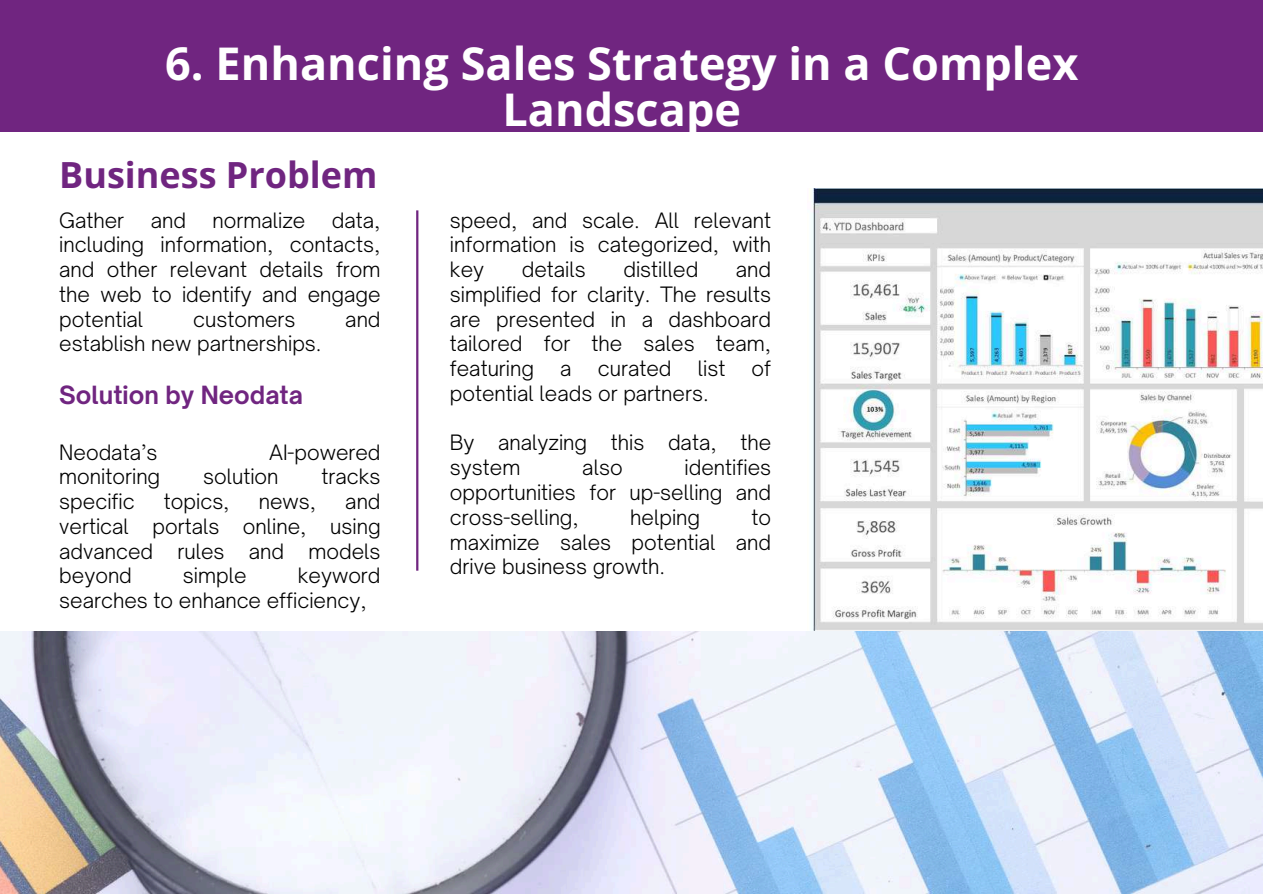
<style>
.page{position:relative;width:1263px;height:894px;background:#fff}
.page>*{position:absolute;margin:0;border:0;box-sizing:border-box;transform-origin:0 0}
.t1{font:700 45px/46.2px "Open Sans";color:#fff;text-align:center}
.t2{font:700 36px "Open Sans";color:#702580}
.t3{font:700 24px "Open Sauce One";color:#702580}
.t4{font:300 20.25px/24.8px "Open Sauce One";color:#000;text-align:justify}
</style>
<div class="page">
<div style="left:0;top:0;width:1263px;height:132px;background:#702580"></div>
<img style="left:0;top:631px;width:1263px;height:262px">
<hr style="left:416px;top:210px;width:2px;height:360px;background:#702580">
<img style="left:813px;top:188px;width:450px;height:442px">
<h1 class="t1" style="left:165px;top:39px;width:915px">6. Enhancing Sales Strategy in a Complex<br>Landscape</h1>
<h2 class="t2" style="left:59px;top:149px;width:320px">Business Problem</h2>
<p class="t4" style="left:59px;top:207px;width:67px">Gather</p>
<p class="t4" style="left:151px;top:207px;width:37px">and</p>
<p class="t4" style="left:213px;top:207px;width:94px">normalize</p>
<p class="t4" style="left:59px;top:207px;width:323px;text-indent:273px">data, including information, contacts, and other relevant details from the web to identify and engage potential</p>
<p class="t4" style="left:193px;top:306px;width:104px">customers</p>
<p class="t4" style="left:345px;top:306px;width:37px">and</p>
<p class="t4" style="left:59px;top:331px;width:264px">establish new partnerships.</p>
<p class="t3" style="left:59px;top:380px;width:245px">Solution by Neodata</p>
<p class="t4" style="left:59px;top:439px;width:100px">Neodata’s</p>
<p class="t4" style="left:269px;top:439px;width:113px">AI-powered</p>
<p class="t4" style="left:59px;top:464px;width:102px">monitoring</p>
<p class="t4" style="left:203px;top:464px;width:77px">solution</p>
<p class="t4" style="left:321px;top:464px;width:61px">tracks</p>
<p class="t4" style="left:59px;top:489px;width:77px">specific</p>
<p class="t4" style="left:164px;top:489px;width:67px">topics,</p>
<p class="t4" style="left:259px;top:489px;width:59px">news,</p>
<p class="t4" style="left:59px;top:489px;width:323px;text-indent:286px">and vertical portals online, using advanced rules and models beyond</p>
<p class="t4" style="left:183px;top:563px;width:65px">simple</p>
<p class="t4" style="left:59px;top:563px;width:323px;text-indent:238px">keyword searches to enhance efficiency,</p>
<p class="t4" style="left:450px;top:207px;width:323px">speed, and scale. All relevant information is categorized, with key</p>
<p class="t4" style="left:522px;top:257px;width:66px">details</p>
<p class="t4" style="left:623px;top:257px;width:76px">distilled</p>
<p class="t4" style="left:450px;top:257px;width:323px;text-indent:286px">and simplified for clarity. The results are presented in a dashboard tailored for the sales team, featuring</p>
<p class="t4" style="left:560px;top:356px;width:13px">a</p>
<p class="t4" style="left:598px;top:356px;width:75px">curated</p>
<p class="t4" style="left:698px;top:356px;width:29px">list</p>
<p class="t4" style="left:752px;top:356px;width:21px">of</p>
<p class="t4" style="left:450px;top:381px;width:260px">potential leads or partners.</p>
<p class="t4" style="left:450px;top:430px;width:323px">By analyzing this data, the system</p>
<p class="t4" style="left:450px;top:455px;width:323px;text-indent:235px">identifies opportunities for up-selling and cross-selling,</p>
<p class="t4" style="left:582px;top:455px;width:42px">also</p>
<p class="t4" style="left:630px;top:504px;width:71px">helping</p>
<p class="t4" style="left:450px;top:504px;width:323px;text-indent:302px">to maximize sales potential and drive business growth.</p>
</div>
